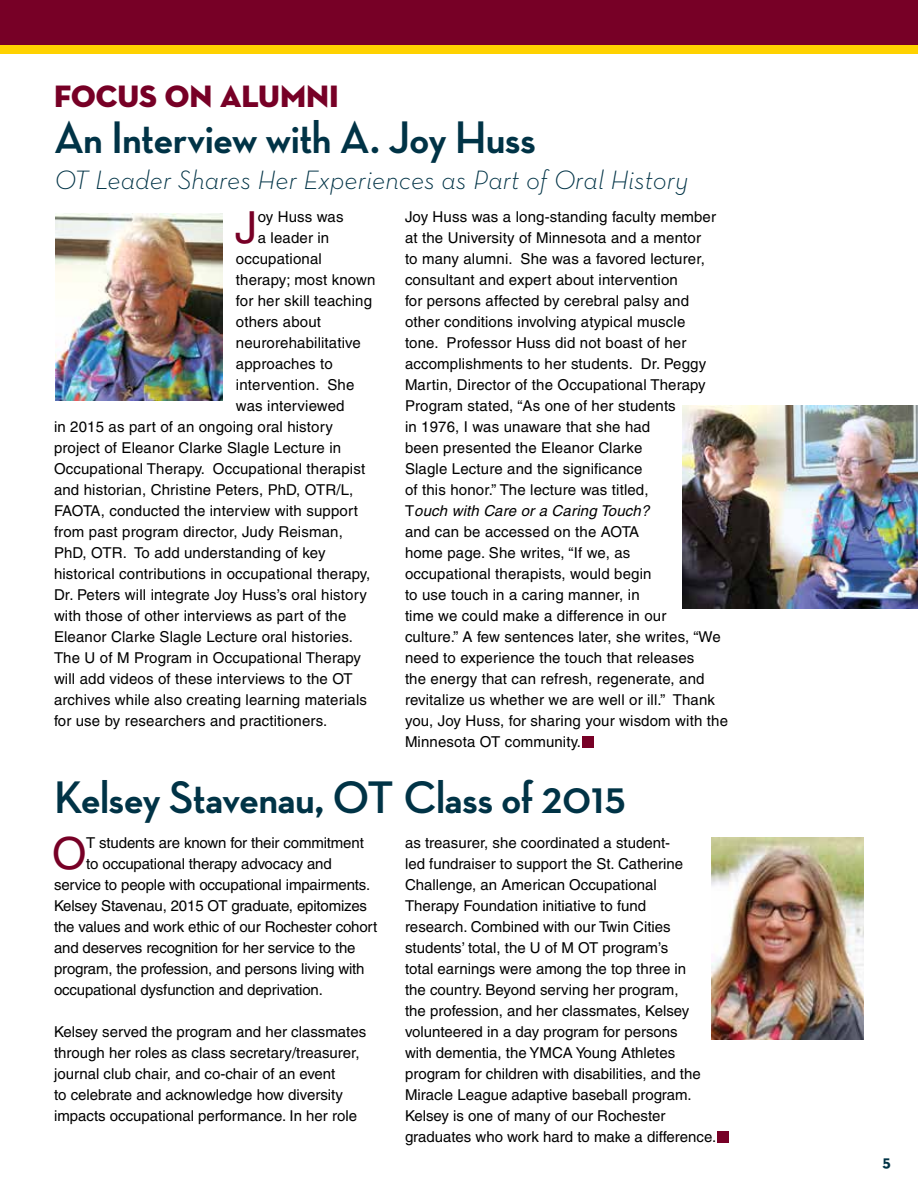
<style>
.page{position:relative;width:918px;height:1188px;background:#fff}
.page>*{position:absolute;margin:0;border:0;box-sizing:border-box;transform-origin:0 0}
.t1{font:700 46.5px "Neutraface Display";color:#003346}
.t2{font:44.25px "Helvetica";color:#770026}
.t3{font:31.5px "Neutraface Display Titling";color:#770026}
.t4{font:italic 300 27px "Neutraface Text";color:#003346}
.t5{font:700 16.5px "Neutraface Text";color:#003346}
.t6{font:15px/21px "Helvetica";letter-spacing:.01em;color:#000}
.t7{font:15px "Helvetica";letter-spacing:-.01em;color:#000}
.s1{font-style:italic}
</style>
<div class="page">
<div style="left:0;top:0;width:918px;height:54px;background:#ffd200"></div>
<div style="left:0;top:0;width:918px;height:45px;background:#770026"></div>
<img style="left:712px;top:837px;width:152px;height:203px">
<div style="left:717px;top:1131px;width:12px;height:12px;background:#770026"></div>
<img style="left:55px;top:213px;width:167px;height:188px">
<img style="left:683px;top:405px;width:235px;height:204px">
<div style="left:582px;top:736px;width:12px;height:11px;background:#770026"></div>
<h3 class="t3" style="left:54px;top:77px;width:286px">FOCUS ON ALUMNI</h3>
<h1 class="t1" style="left:54px;top:111px;width:483px">An Interview with A. Joy Huss</h1>
<h3 class="t4" style="left:55px;top:162px;width:635px">OT Leader Shares Her Experiences as Part of Oral History</h3>
<h2 class="t2" style="left:235px;top:202px;width:24px">J</h2>
<p class="t6" style="left:258px;top:206px;width:87px">oy Huss was</p>
<p class="t6" style="left:258px;top:227px;width:73px">a leader in</p>
<p class="t6" style="left:236px;top:248px;width:87px">occupational</p>
<p class="t6" style="left:236px;top:269px;width:141px">therapy; most known</p>
<p class="t6" style="left:236px;top:290px;width:138px">for her skill teaching</p>
<p class="t6" style="left:236px;top:311px;width:87px">others about</p>
<p class="t6" style="left:236px;top:332px;width:126px">neurorehabilitative</p>
<p class="t6" style="left:236px;top:353px;width:98px">approaches to</p>
<p class="t6" style="left:236px;top:374px;width:120px">intervention. She</p>
<p class="t6" style="left:236px;top:395px;width:110px">was interviewed</p>
<p class="t6" style="left:54px;top:416px;width:280px">in 2015 as part of an ongoing oral history</p>
<p class="t6" style="left:54px;top:437px;width:289px">project of Eleanor Clarke Slagle Lecture in</p>
<p class="t6" style="left:54px;top:458px;width:313px">Occupational Therapy. Occupational therapist</p>
<p class="t6" style="left:54px;top:479px;width:301px">and historian, Christine Peters, PhD, OTR/L,</p>
<p class="t6" style="left:54px;top:500px;width:305px">FAOTA, conducted the interview with support</p>
<p class="t6" style="left:54px;top:521px;width:290px">from past program director, Judy Reisman,</p>
<p class="t6" style="left:54px;top:542px;width:273px">PhD, OTR. To add understanding of key</p>
<p class="t6" style="left:54px;top:563px;width:318px">historical contributions in occupational therapy,</p>
<p class="t6" style="left:54px;top:584px;width:314px">Dr. Peters will integrate Joy Huss’s oral history</p>
<p class="t6" style="left:54px;top:605px;width:294px">with those of other interviews as part of the</p>
<p class="t6" style="left:54px;top:626px;width:300px">Eleanor Clarke Slagle Lecture oral histories.</p>
<p class="t6" style="left:54px;top:647px;width:309px">The U of M Program in Occupational Therapy</p>
<p class="t6" style="left:54px;top:668px;width:300px">will add videos of these interviews to the OT</p>
<p class="t6" style="left:54px;top:689px;width:315px">archives while also creating learning materials</p>
<p class="t6" style="left:54px;top:710px;width:275px">for use by researchers and practitioners.</p>
<p class="t6" style="left:405px;top:206px;width:325px">Joy Huss was a long-standing faculty member at the University of Minnesota and a mentor<br>to many alumni. She was a favored lecturer, consultant and expert about intervention<br>for persons affected by cerebral palsy and<br>other conditions involving atypical muscle<br>tone. Professor Huss did not boast of her accomplishments to her students. Dr. Peggy Martin, Director of the Occupational Therapy Program stated, “As one of her students<br>in 1976, I was unaware that she had<br>been presented the Eleanor Clarke<br>Slagle Lecture and the significance<br>of this honor.” The lecture was titled,<br>T<span class="s1">ouch with Care or a Caring Touch?<br></span>and can be accessed on the AOTA<br>home page. She writes, “If we, as<br>occupational therapists, would begin<br>to use touch in a caring manner, in<br>time we could make a difference in our<br>culture.” A few sentences later, she writes, “We need to experience the touch that releases<br>the energy that can refresh, regenerate, and revitalize us whether we are well or ill.” Thank you, Joy Huss, for sharing your wisdom with the Minnesota OT community.</p>
<h1 class="t1" style="left:54px;top:772px;width:573px">Kelsey Stavenau, OT Class of 2015</h1>
<h2 class="t2" style="left:52px;top:828px;width:36px">O</h2>
<p class="t7" style="left:86px;top:834px;width:279px">T students are known for their commitment</p>
<p class="t7" style="left:86px;top:855px;width:247px">to occupational therapy advocacy and</p>
<p class="t7" style="left:54px;top:876px;width:318px">service to people with occupational impairments.</p>
<p class="t7" style="left:54px;top:897px;width:315px">Kelsey Stavenau, 2015 OT graduate, epitomizes</p>
<p class="t7" style="left:54px;top:918px;width:325px">the values and work ethic of our Rochester cohort</p>
<p class="t7" style="left:54px;top:939px;width:303px">and deserves recognition for her service to the</p>
<p class="t7" style="left:54px;top:960px;width:312px">program, the profession, and persons living with</p>
<p class="t7" style="left:54px;top:981px;width:270px">occupational dysfunction and deprivation.</p>
<p class="t6" style="left:54px;top:1021px;width:314px">Kelsey served the program and her classmates through her roles as class secretary/treasurer, journal club chair, and co-chair of an event<br>to celebrate and acknowledge how diversity impacts occupational performance. In her role</p>
<p class="t6" style="left:405px;top:832px;width:313px">as treasurer, she coordinated a student-<br>led fundraiser to support the St. Catherine Challenge, an American Occupational<br>Therapy Foundation initiative to fund<br>research. Combined with our Twin Cities students’ total, the U of M OT program’s<br>total earnings were among the top three in<br>the country. Beyond serving her program,<br>the profession, and her classmates, Kelsey volunteered in a day program for persons<br>with dementia, the YMCA Young Athletes program for children with disabilities, and the Miracle League adaptive baseball program.<br>Kelsey is one of many of our Rochester graduates who work hard to make a difference.</p>
<p class="t5" style="left:883px;top:1151px;width:10px">5</p>
</div>
